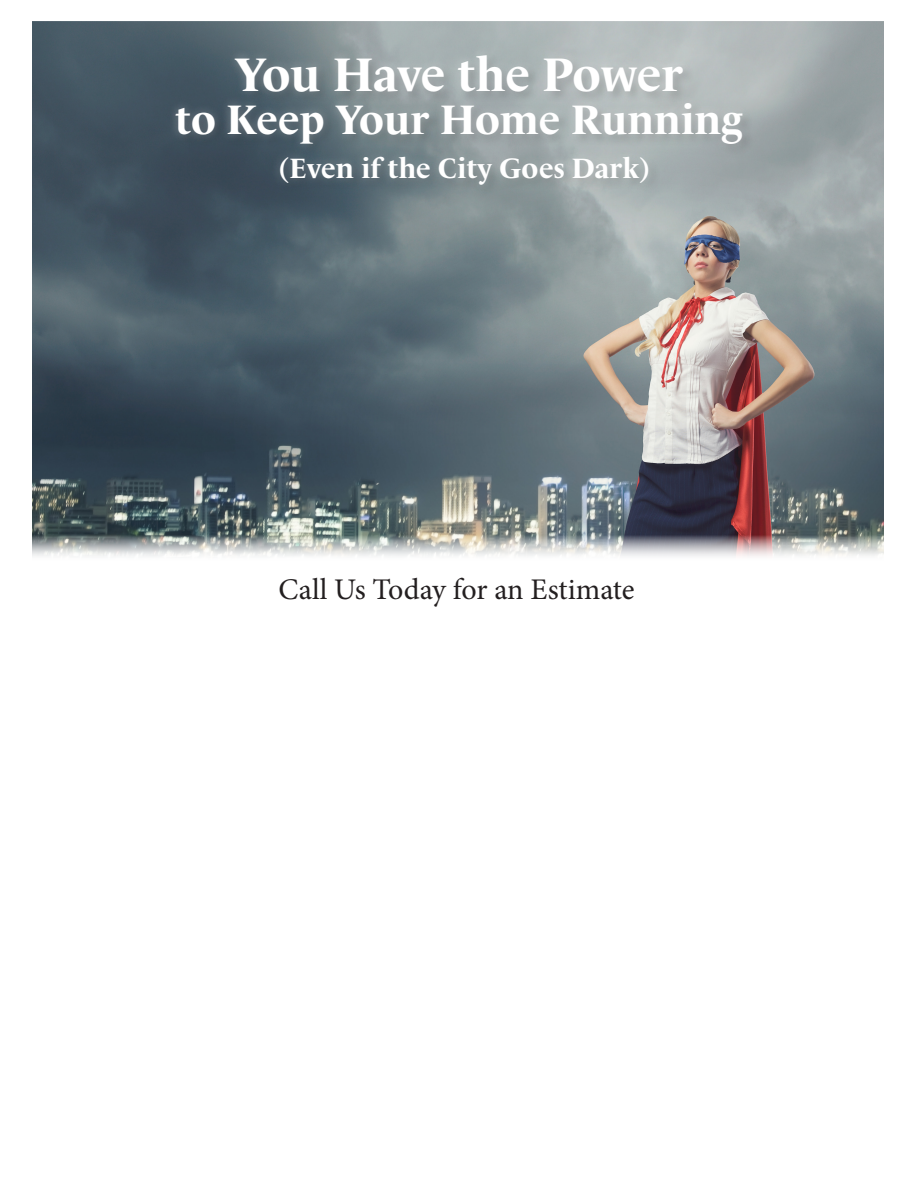
<style>
.page{position:relative;width:918px;height:1188px;background:#fff}
.page>*{position:absolute;margin:0;border:0;box-sizing:border-box;transform-origin:0 0}
.t1{font:700 48px "Le Monde Livre Std";letter-spacing:-.01em;color:#fff}
.t2{font:700 42px "Le Monde Livre Std";color:#fff}
.t3{font:30px "Minion Pro";letter-spacing:-.005em;color:#231f20}
.t4{font:700 28.5px "Le Monde Livre Std";color:#fff}
</style>
<div class="page">
<img style="left:32px;top:22px;width:851px;height:534px">
<div style="left:173px;top:52px;width:582px;height:145px;background:#231f20;opacity:.23"></div>
<div style="left:167px;top:46px;width:584px;height:147px;background:#fff;opacity:.3"></div>
<p class="t1" style="left:235px;top:46px;width:450px">You Have the Power</p>
<p class="t2" style="left:176px;top:95px;width:568px">to Keep Your Home Running</p>
<p class="t4" style="left:279px;top:151px;width:371px">(Even if the City Goes Dark)</p>
<p class="t3" style="left:279px;top:569px;width:358px">Call Us Today for an Estimate</p>
</div>
